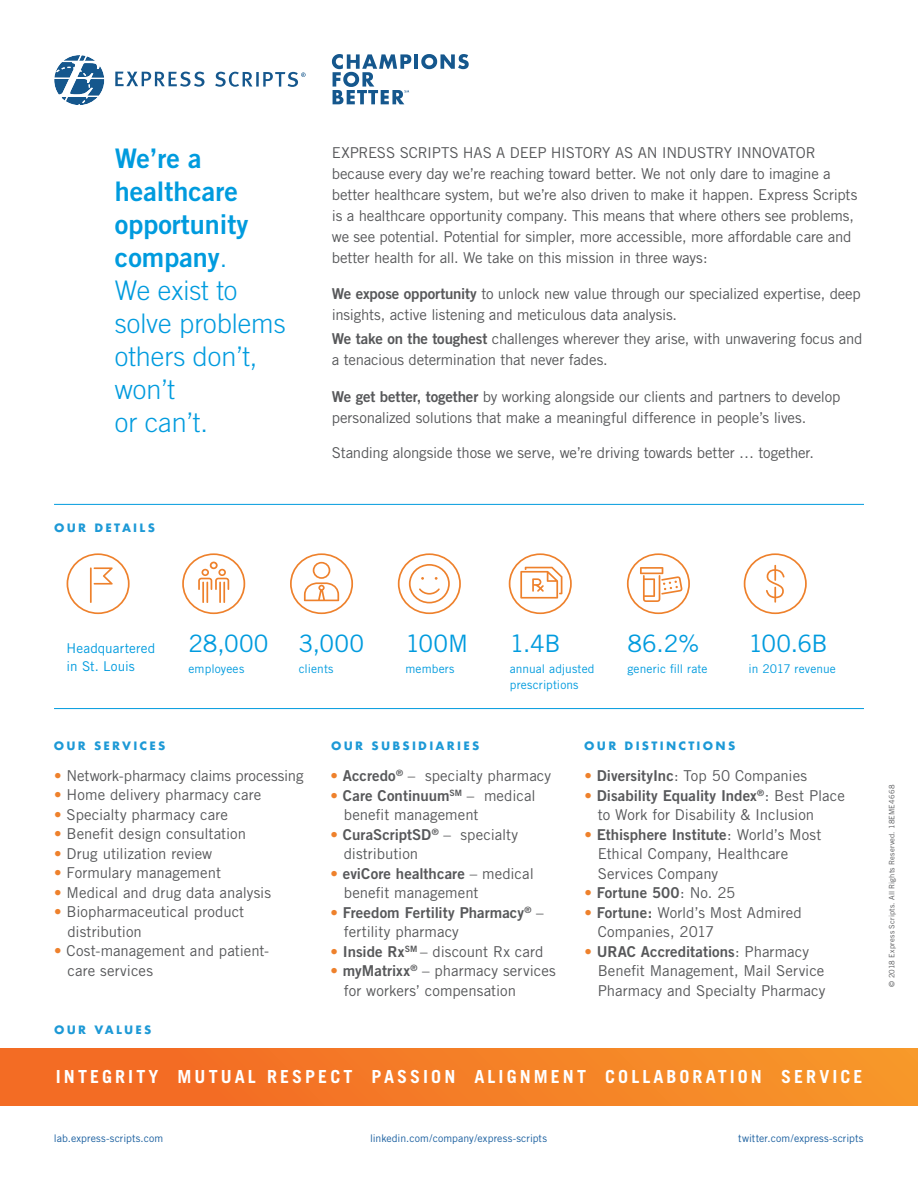
<style>
.page{position:relative;width:918px;height:1188px;background:#fff}
.page>*{position:absolute;margin:0;border:0;box-sizing:border-box;transform-origin:0 0}
.t1{font:300 27px/33px "Trade Gothic";color:#009bde}
.t2{font:27px/33px "Trade Gothic Bold Two";color:#009bde}
.t3{font:24px "Trade Gothic";letter-spacing:.005em;color:#009bde}
.t4{font:700 18px "Trade Gothic";letter-spacing:.17em;color:#fff}
.t5{font:15px/21px "Trade Gothic";letter-spacing:-.01em;color:#57585a}
.t6{font:15px "Trade Gothic Bold Two";color:#57585a}
.t7{font:13.5px/18px "Trade Gothic";letter-spacing:.005em;color:#009bde}
.t8{font:12px/16.5px "Trade Gothic";letter-spacing:.01em;color:#009bde}
.t9{font:700 11.25px "Futura";letter-spacing:.2em;color:#1d99d6}
.t10{font:10.5px "Trade Gothic";letter-spacing:.01em;color:#175d9e}
.t11{font:7.5px "Trade Gothic";letter-spacing:.02em;color:#57585a}
.s1{font-family:"Trade Gothic";font-weight:300}
.s2{font-family:"Trade Gothic Bold Two"}
.s3{color:#ee812c}
.s4{font-family:"Trade Gothic";color:#ee812c}
.s5{font-family:"Trade Gothic"}
</style>
<div class="page">
<div style="left:0;top:1048px;width:918px;height:58px;background:linear-gradient(to right,#f26523,#f7972a)"></div>
<hr style="left:54px;top:504px;width:810px;height:1px;background:#009bde">
<hr style="left:54px;top:708px;width:810px;height:1px;background:#009bde">
<svg style="left:67px;top:553px;width:63px;height:61px"></svg>
<svg style="left:290px;top:553px;width:63px;height:61px"></svg>
<svg style="left:182px;top:553px;width:63px;height:61px"></svg>
<svg style="left:627px;top:553px;width:63px;height:61px"></svg>
<svg style="left:398px;top:553px;width:63px;height:61px"></svg>
<svg style="left:744px;top:553px;width:63px;height:61px"></svg>
<svg style="left:509px;top:553px;width:63px;height:61px"></svg>
<hr style="left:414px;top:54px;width:4px;height:15px;background:#15578d">
<svg style="left:421px;top:54px;width:48px;height:15px"></svg>
<svg style="left:332px;top:54px;width:79px;height:50px"></svg>
<svg style="left:115px;top:72px;width:90px;height:15px"></svg>
<svg style="left:215px;top:72px;width:38px;height:15px"></svg>
<hr style="left:256px;top:72px;width:3px;height:15px;background:#15578d">
<svg style="left:263px;top:72px;width:43px;height:15px"></svg>
<svg style="left:54px;top:55px;width:51px;height:50px"></svg>
<h1 class="t2" style="left:115px;top:141px;width:135px">We’re a healthcare opportunity company<span class="s1">.</span></h1>
<h1 class="t1" style="left:115px;top:274px;width:172px">We exist to solve problems others don’t, won’t<br>or can’t.</h1>
<p class="t9" style="left:54px;top:520px;width:103px">OUR DETAILS</p>
<p class="t5" style="left:332px;top:142px;width:527px">EXPRESS SCRIPTS HAS A DEEP HISTORY AS AN INDUSTRY INNOVATOR because every day we’re reaching toward better. We not only dare to imagine a better healthcare system, but we’re also driven to make it happen. Express Scripts is a healthcare opportunity company. This means that where others see problems, we see potential. Potential for simpler, more accessible, more affordable care and better health for all. We take on this mission in three ways:</p>
<p class="t5" style="left:332px;top:283px;width:531px"><span class="s2">We expose opportunity</span> to unlock new value through our specialized expertise, deep insights, active listening and meticulous data analysis.</p>
<p class="t5" style="left:332px;top:328px;width:532px"><span class="s2">We take on the toughest</span> challenges wherever they arise, with unwavering focus and a tenacious determination that never fades.</p>
<p class="t5" style="left:332px;top:386px;width:510px"><span class="s2">We get better, together</span> by working alongside our clients and partners to develop personalized solutions that make a meaningful difference in people’s lives.</p>
<p class="t5" style="left:332px;top:442px;width:484px">Standing alongside those we serve, we’re driving towards better … together.</p>
<p class="t7" style="left:67px;top:640px;width:90px">Headquartered in St. Louis</p>
<h2 class="t3" style="left:188px;top:629px;width:82px">28,000</h2>
<p class="t8" style="left:188px;top:660px;width:57px">employees</p>
<h2 class="t3" style="left:299px;top:629px;width:67px">3,000</h2>
<p class="t8" style="left:299px;top:660px;width:36px">clients</p>
<h2 class="t3" style="left:405px;top:629px;width:64px">100M</h2>
<p class="t8" style="left:405px;top:660px;width:51px">members</p>
<h2 class="t3" style="left:510px;top:629px;width:52px">1.4B</h2>
<p class="t8" style="left:510px;top:660px;width:86px">annual adjusted prescriptions</p>
<h2 class="t3" style="left:627px;top:629px;width:74px">86.2%</h2>
<p class="t8" style="left:627px;top:660px;width:82px">generic fill rate</p>
<h2 class="t3" style="left:749px;top:629px;width:80px">100.6B</h2>
<p class="t8" style="left:749px;top:660px;width:89px">in 2017 revenue</p>
<p class="t9" style="left:54px;top:738px;width:113px">OUR SERVICES</p>
<p class="t5" style="left:54px;top:765px;width:251px"><span class="s3">•</span> Network-pharmacy claims processing</p>
<p class="t5" style="left:54px;top:784px;width:209px"><span class="s3">•</span> Home delivery pharmacy care</p>
<p class="t5" style="left:54px;top:804px;width:175px"><span class="s3">•</span> Specialty pharmacy care</p>
<p class="t5" style="left:54px;top:823px;width:193px"><span class="s3">•</span> Benefit design consultation</p>
<p class="t5" style="left:54px;top:843px;width:160px"><span class="s3">•</span> Drug utilization review</p>
<p class="t5" style="left:54px;top:862px;width:168px"><span class="s3">•</span> Formulary management</p>
<p class="t5" style="left:54px;top:882px;width:218px"><span class="s3">•</span> Medical and drug data analysis</p>
<p class="t5" style="left:68px;top:902px;width:178px;line-height:19.5px;text-indent:-13px"><span class="s3">•</span> Biopharmaceutical product distribution</p>
<p class="t5" style="left:68px;top:941px;width:203px;line-height:19.5px;text-indent:-13px"><span class="s3">•</span> Cost-management and patient&shy;care services</p>
<p class="t9" style="left:54px;top:1022px;width:99px">OUR VALUES</p>
<p class="t9" style="left:331px;top:738px;width:150px">OUR SUBSIDIARIES</p>
<p class="t5" style="left:331px;top:765px;width:222px"><span class="s3">•</span> <span class="s2">Accredo</span><sup>®</sup> – specialty pharmacy</p>
<p class="t6" style="left:331px;top:786px;width:207px"><span class="s4">•</span> Care Continuum<sup>SM</sup> <span class="s5">– medical</span></p>
<p class="t5" style="left:344px;top:804px;width:136px">benefit management</p>
<p class="t6" style="left:331px;top:825px;width:189px"><span class="s4">•</span> CuraScriptSD<sup>®</sup> <span class="s5">– specialty</span></p>
<p class="t5" style="left:344px;top:843px;width:76px">distribution</p>
<p class="t6" style="left:331px;top:864px;width:205px"><span class="s4">•</span> eviCore healthcare <span class="s5">– medical</span></p>
<p class="t5" style="left:344px;top:882px;width:136px">benefit management</p>
<p class="t6" style="left:331px;top:903px;width:215px"><span class="s4">•</span> Freedom Fertility Pharmacy<sup>®</sup> <span class="s5">–</span></p>
<p class="t5" style="left:344px;top:921px;width:117px">fertility pharmacy</p>
<p class="t5" style="left:331px;top:941px;width:214px"><span class="s3">•</span> <span class="s2">Inside Rx</span><sup>SM</sup> – discount Rx card</p>
<p class="t5" style="left:344px;top:961px;width:214px;line-height:19.5px;text-indent:-13px"><span class="s3">•</span> <span class="s2">myMatrixx</span><sup>®</sup> – pharmacy services for workers’ compensation</p>
<p class="t9" style="left:584px;top:738px;width:153px">OUR DISTINCTIONS</p>
<p class="t5" style="left:584px;top:765px;width:224px"><span class="s3">•</span> <span class="s2">DiversityInc</span>: Top 50 Companies</p>
<p class="t6" style="left:584px;top:786px;width:262px"><span class="s4">•</span> Disability Equality Index<sup>®</sup><span class="s5">: Best Place</span></p>
<p class="t5" style="left:598px;top:804px;width:218px">to Work for Disability &amp; Inclusion</p>
<p class="t6" style="left:584px;top:825px;width:238px"><span class="s4">•</span> Ethisphere Institute<span class="s5">: World’s Most</span></p>
<p class="t5" style="left:598px;top:844px;width:192px;line-height:19.5px">Ethical Company, Healthcare<br>Services Company</p>
<p class="t6" style="left:584px;top:883px;width:152px"><span class="s4">•</span> Fortune 500<span class="s5">: No. 25</span></p>
<p class="t5" style="left:598px;top:902px;width:205px;line-height:19.5px;text-indent:-13px"><span class="s3">•</span> <span class="s2">Fortune:</span> World’s Most Admired<br>Companies, 2017</p>
<p class="t6" style="left:584px;top:942px;width:226px"><span class="s4">•</span> URAC Accreditations<span class="s5">: Pharmacy</span></p>
<p class="t5" style="left:598px;top:961px;width:229px;line-height:19.5px">Benefit Management, Mail Service<br>Pharmacy and Specialty Pharmacy</p>
<p class="t4" style="left:56px;top:1065px;width:808px">INTEGRITY MUTUAL RESPECT PASSION ALIGNMENT COLLABORATION SERVICE</p>
<p class="t10" style="left:54px;top:1132px;width:111px">lab.express-scripts.com</p>
<p class="t10" style="left:370px;top:1132px;width:178px">linkedin.com/company/express-scripts</p>
<p class="t10" style="left:738px;top:1132px;width:127px">twitter.com/express-scripts</p>
<p class="t11" style="left:887px;top:987px;width:203px;rotate:-90deg">© 2018 Express Scripts. All Rights Reserved. 18EME4668</p>
</div>
